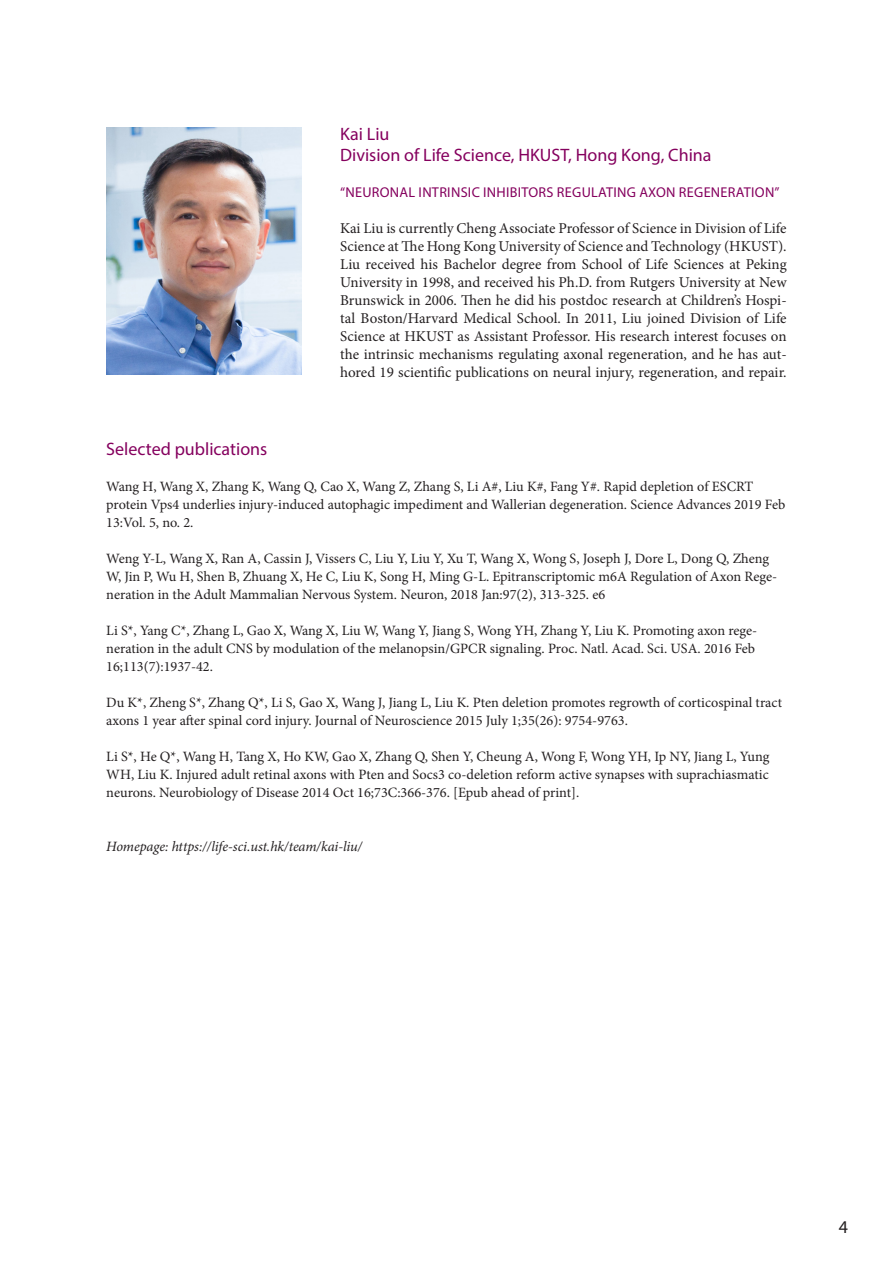
<style>
.page{position:relative;width:893px;height:1263px;background:#fff}
.page>*{position:absolute;margin:0;border:0;box-sizing:border-box;transform-origin:0 0}
.t1{font:18px "Myriad Pro";color:#85015e}
.t2{font:18px "Myriad Pro";color:#231f20}
.t3{font:15px/18px "Minion Pro";color:#231f20;text-align:justify}
.t4{font:14.25px/18px "Minion Pro";color:#231f20}
.t5{font:14.25px "Myriad Pro";letter-spacing:.02em;color:#85015e}
.t6{font:italic 14.25px "Minion Pro";letter-spacing:-.01em;color:#231f20}
</style>
<div class="page">
<img style="left:106px;top:128px;width:196px;height:246px">
<p class="t1" style="left:340px;top:123px;width:51px">Kai Liu</p>
<p class="t1" style="left:340px;top:144px;width:373px">Division of Life Science, HKUST, Hong Kong, China</p>
<p class="t5" style="left:340px;top:184px;width:441px">“NEURONAL INTRINSIC INHIBITORS REGULATING AXON REGENERATION”</p>
<p class="t3" style="left:340px;top:220px;width:448px">Kai Liu is currently Cheng Associate Professor of Science in Division of Life Science at The Hong Kong University of Science and Technology (HKUST).<br>Liu received his Bachelor degree from School of Life Sciences at Peking University in 1998, and received his Ph.D. from Rutgers University at New Brunswick in 2006. Then he did his postdoc research at Children’s Hospi&shy;tal Boston/Harvard Medical School. In 2011, Liu joined Division of Life Science at HKUST as Assistant Professor. His research interest focuses on the intrinsic mechanisms regulating axonal regeneration, and he has aut&shy;hored 19 scientific publications on neural injury, regeneration, and repair.</p>
<p class="t1" style="left:106px;top:438px;width:163px">Selected publications</p>
<p class="t4" style="left:106px;top:478px;width:681px">Wang H, Wang X, Zhang K, Wang Q, Cao X, Wang Z, Zhang S, Li A#, Liu K#, Fang Y#. Rapid depletion of ESCRT protein Vps4 underlies injury-induced autophagic impediment and Wallerian degeneration. Science Advances 2019 Feb<br>13:Vol. 5, no. 2.</p>
<p class="t4" style="left:106px;top:550px;width:672px">Weng Y-L, Wang X, Ran A, Cassin J, Vissers C, Liu Y, Liu Y, Xu T, Wang X, Wong S, Joseph J, Dore L, Dong Q, Zheng<br>W, Jin P, Wu H, Shen B, Zhuang X, He C, Liu K, Song H, Ming G-L. Epitranscriptomic m6A Regulation of Axon Rege&shy;neration in the Adult Mammalian Nervous System. Neuron, 2018 Jan:97(2), 313-325. e6</p>
<p class="t4" style="left:106px;top:622px;width:652px">Li S*, Yang C*, Zhang L, Gao X, Wang X, Liu W, Wang Y, Jiang S, Wong YH, Zhang Y, Liu K. Promoting axon rege&shy;neration in the adult CNS by modulation of the melanopsin/GPCR signaling. Proc. Natl. Acad. Sci. USA. 2016 Feb<br>16;113(7):1937-42.</p>
<p class="t4" style="left:106px;top:694px;width:677px">Du K*, Zheng S*, Zhang Q*, Li S, Gao X, Wang J, Jiang L, Liu K. Pten deletion promotes regrowth of corticospinal tract axons 1 year after spinal cord injury. Journal of Neuroscience 2015 July 1;35(26): 9754-9763.</p>
<p class="t4" style="left:106px;top:748px;width:665px;text-align:justify">Li S*, He Q*, Wang H, Tang X, Ho KW, Gao X, Zhang Q, Shen Y, Cheung A, Wong F, Wong YH, Ip NY, Jiang L, Yung WH, Liu K. Injured adult retinal axons with Pten and Socs3 co-deletion reform active synapses with suprachiasmatic neurons. Neurobiology of Disease 2014 Oct 16;73C:366-376. [Epub ahead of print].</p>
<p class="t6" style="left:106px;top:837px;width:258px">Homepage: https://life-sci.ust.hk/team/kai-liu/</p>
<p class="t2" style="left:839px;top:1216px;width:11px">4</p>
</div>
